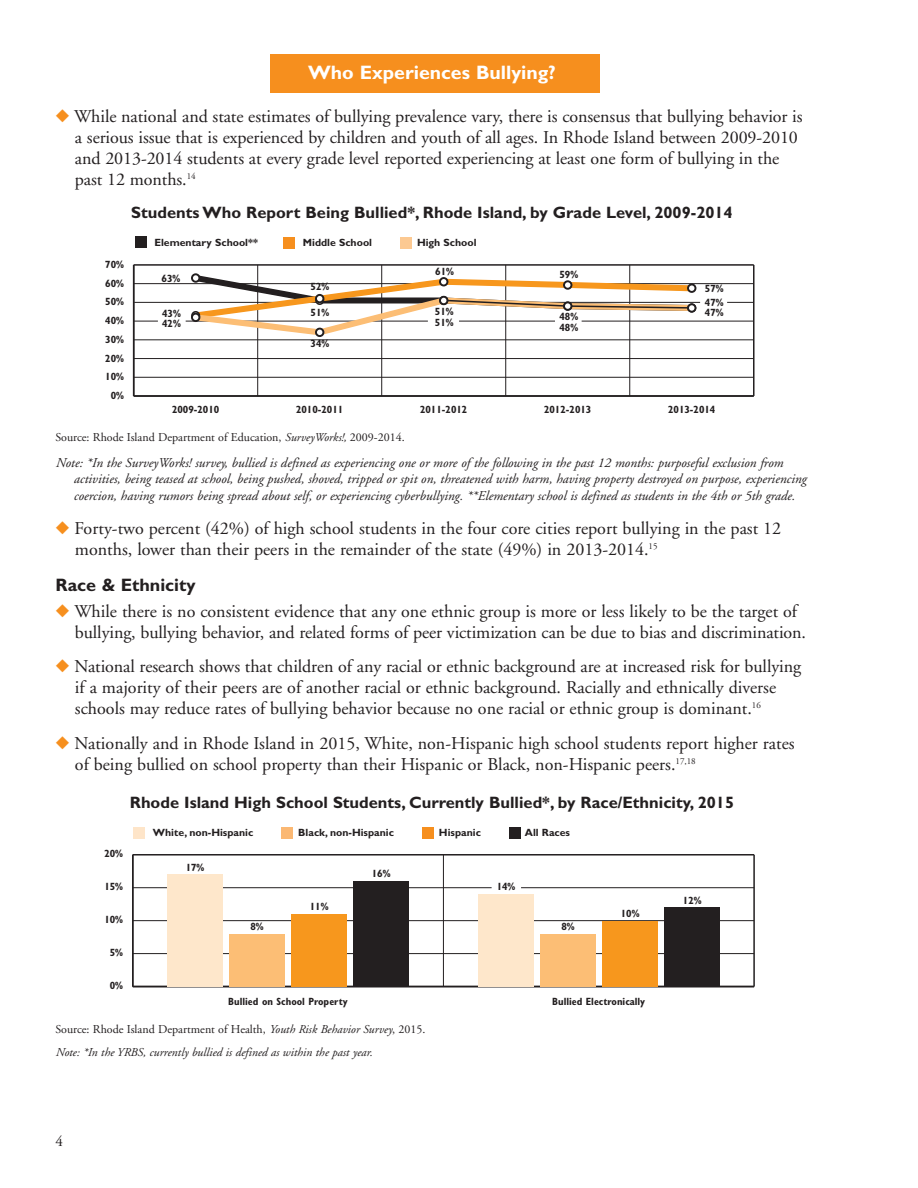
<style>
.page{position:relative;width:918px;height:1188px;background:#fff}
.page>*{position:absolute;margin:0;border:0;box-sizing:border-box;transform-origin:0 0}
.t1{font:700 19.5px "Gill Sans";color:#fff}
.t2{font:18px/21px "Adobe Garamond";color:#231f20}
.t3{font:700 18px "Gill Sans";color:#231f20}
.t4{font:700 16.5px "Gill Sans";color:#231f20}
.t5{font:15px "Adobe Garamond";color:#231f20}
.t6{font:italic 13.5px/16.5px "Adobe Garamond";color:#231f20}
.t7{font:italic 12px/22.5px "Adobe Garamond";color:#231f20}
.t8{font:12px "Adobe Garamond";color:#231f20}
.t9{font:700 condensed 10.5px/13.6px "Gill Sans";color:#231f20}
.t10{font:700 10.5px "Gill Sans";color:#231f20}
.s1{color:#f68f1e}
.s2{font-style:italic}
.s3{font-style:normal}
</style>
<div class="page">
<div style="left:270px;top:54px;width:330px;height:39px;background:#f68f1e"></div>
<hr style="left:257px;top:265px;width:1px;height:131px;background:#231f20">
<hr style="left:381px;top:265px;width:1px;height:131px;background:#231f20">
<hr style="left:505px;top:265px;width:1px;height:131px;background:#231f20">
<hr style="left:629px;top:265px;width:1px;height:131px;background:#231f20">
<hr style="left:753px;top:265px;width:2px;height:131px;background:#231f20">
<hr style="left:133px;top:265px;width:1px;height:131px;background:#231f20">
<hr style="left:134px;top:395px;width:620px;height:2px;background:#231f20">
<hr style="left:134px;top:377px;width:620px;height:1px;background:#231f20">
<hr style="left:134px;top:358px;width:620px;height:1px;background:#231f20">
<hr style="left:133px;top:340px;width:620px;height:1px;background:#231f20">
<hr style="left:186px;top:321px;width:242px;height:1px;background:#231f20">
<svg style="left:134px;top:321px;width:24px;height:1px"></svg>
<hr style="left:582px;top:321px;width:171px;height:1px;background:#231f20">
<hr style="left:134px;top:302px;width:566px;height:1px;background:#231f20">
<svg style="left:727px;top:302px;width:26px;height:1px"></svg>
<hr style="left:134px;top:283px;width:620px;height:1px;background:#231f20">
<hr style="left:134px;top:264px;width:620px;height:2px;background:#231f20">
<div style="left:191px;top:273px;width:9px;height:10px;border:2px solid #231f20;border-radius:50%"></div>
<div style="left:687px;top:303px;width:9px;height:9px;border:2px solid #231f20;border-radius:50%"></div>
<div style="left:191px;top:311px;width:9px;height:9px;border:2px solid #231f20;border-radius:50%"></div>
<div style="left:687px;top:284px;width:9px;height:9px;border:2px solid #231f20;border-radius:50%"></div>
<div style="left:191px;top:313px;width:9px;height:9px;border:2px solid #231f20;border-radius:50%"></div>
<div style="left:315px;top:328px;width:9px;height:9px;border:2px solid #231f20;border-radius:50%"></div>
<div style="left:687px;top:303px;width:9px;height:10px;border:2px solid #231f20;border-radius:50%"></div>
<svg style="left:194px;top:274px;width:499px;height:62px"></svg>
<div style="left:135px;top:237px;width:11px;height:11px;background:#231f20"></div>
<div style="left:283px;top:237px;width:12px;height:12px;background:#f68f1e"></div>
<div style="left:400px;top:237px;width:12px;height:12px;background:#fcc992"></div>
<hr style="left:443px;top:855px;width:1px;height:132px;background:#231f20">
<hr style="left:753px;top:855px;width:2px;height:132px;background:#231f20">
<hr style="left:132px;top:855px;width:2px;height:132px;background:#231f20">
<hr style="left:133px;top:986px;width:621px;height:1px;background:#231f20">
<hr style="left:133px;top:953px;width:621px;height:1px;background:#231f20">
<hr style="left:133px;top:920px;width:621px;height:1px;background:#231f20">
<hr style="left:133px;top:887px;width:359px;height:1px;background:#231f20">
<hr style="left:521px;top:887px;width:233px;height:1px;background:#231f20">
<hr style="left:133px;top:854px;width:621px;height:2px;background:#231f20">
<div style="left:167px;top:875px;width:56px;height:112px;background:#fee7cb"></div>
<div style="left:478px;top:894px;width:56px;height:93px;background:#fee7cb"></div>
<div style="left:229px;top:934px;width:56px;height:53px;background:#fcbe75"></div>
<div style="left:540px;top:934px;width:56px;height:53px;background:#fcbe75"></div>
<div style="left:291px;top:914px;width:56px;height:73px;background:#f7971d"></div>
<div style="left:602px;top:921px;width:56px;height:66px;background:#f7971d"></div>
<div style="left:353px;top:881px;width:56px;height:106px;background:#231f20"></div>
<div style="left:664px;top:907px;width:56px;height:80px;background:#231f20"></div>
<div style="left:133px;top:827px;width:12px;height:11px;background:#fee5c9"></div>
<div style="left:282px;top:827px;width:11px;height:12px;background:#fbb873"></div>
<div style="left:422px;top:827px;width:12px;height:12px;background:#f68f1e"></div>
<div style="left:509px;top:827px;width:12px;height:12px;background:#231f20"></div>
<p class="t1" style="left:308px;top:65px;width:249px">Who Experiences Bullying?</p>
<p class="t2" style="left:75px;top:107px;width:729px;text-indent:-19px"><span class="s1">◆</span> While national and state estimates of bullying prevalence vary, there is consensus that bullying behavior is a serious issue that is experienced by children and youth of all ages. In Rhode Island between 2009-2010 and 2013-2014 students at every grade level reported experiencing at least one form of bullying in the past 12 months.<sup>14</sup></p>
<p class="t4" style="left:131px;top:206px;width:603px">Students Who Report Being Bullied*, Rhode Island, by Grade Level, 2009-2014</p>
<p class="t9" style="left:105px;top:259px;width:20px">70%</p>
<p class="t9" style="left:105px;top:277px;width:20px">60%</p>
<p class="t9" style="left:105px;top:296px;width:20px">50%</p>
<p class="t9" style="left:105px;top:315px;width:20px">40%</p>
<p class="t9" style="left:105px;top:334px;width:20px">30%</p>
<p class="t9" style="left:105px;top:352px;width:20px">20%</p>
<p class="t9" style="left:105px;top:371px;width:20px">10%</p>
<p class="t9" style="left:111px;top:390px;width:15px">0%</p>
<p class="t10" style="left:154px;top:238px;width:105px">Elementary School**</p>
<p class="t10" style="left:303px;top:238px;width:71px">Middle School</p>
<p class="t10" style="left:417px;top:238px;width:61px">High School</p>
<p class="t9" style="left:162px;top:272px;width:20px">63%</p>
<p class="t9" style="left:162px;top:309px;width:20px;line-height:10.6px">43%<br>42%</p>
<p class="t9" style="left:311px;top:280px;width:20px">52%</p>
<p class="t9" style="left:311px;top:306px;width:20px">51%</p>
<p class="t9" style="left:311px;top:338px;width:20px">34%</p>
<p class="t9" style="left:435px;top:266px;width:20px">61%</p>
<p class="t9" style="left:559px;top:269px;width:20px">59%</p>
<p class="t9" style="left:435px;top:307px;width:20px;line-height:11.1px">51%<br>51%</p>
<p class="t9" style="left:559px;top:312px;width:20px;line-height:11.2px">48%<br>48%</p>
<p class="t9" style="left:705px;top:283px;width:20px">57%<br>47%</p>
<p class="t9" style="left:705px;top:307px;width:20px">47%</p>
<p class="t9" style="left:172px;top:404px;width:49px">2009-2010</p>
<p class="t9" style="left:296px;top:404px;width:49px">2010-2011</p>
<p class="t9" style="left:420px;top:404px;width:49px">2011-2012</p>
<p class="t9" style="left:544px;top:404px;width:49px">2012-2013</p>
<p class="t9" style="left:668px;top:404px;width:49px">2013-2014</p>
<p class="t8" style="left:56px;top:433px;width:351px">Source: Rhode Island Department of Education, <span class="s2">SurveyWorks!,</span> 2009-2014.</p>
<p class="t6" style="left:73px;top:455px;width:734px;text-indent:-18px">Note: *In the SurveyWorks! survey, bullied is defined as experiencing one or more of the following in the past 12 months: purposeful exclusion from activities, being teased at school, being pushed, shoved, tripped or spit on, threatened with harm, having property destroyed on purpose, experiencing coercion, having rumors being spread about self, or experiencing cyberbullying. **Elementary school is defined as students in the 4th or 5th grade.</p>
<p class="t2" style="left:75px;top:520px;width:708px;text-indent:-19px"><span class="s1">◆</span> Forty-two percent (42%) of high school students in the four core cities report bullying in the past 12 months, lower than their peers in the remainder of the state (49%) in 2013-2014.<sup>15</sup></p>
<p class="t3" style="left:56px;top:578px;width:142px">Race &amp; Ethnicity</p>
<p class="t2" style="left:75px;top:602px;width:733px;text-indent:-19px"><span class="s1">◆</span> While there is no consistent evidence that any one ethnic group is more or less likely to be the target of bullying, bullying behavior, and related forms of peer victimization can be due to bias and discrimination.</p>
<p class="t2" style="left:75px;top:658px;width:728px;text-indent:-19px"><span class="s1">◆</span> National research shows that children of any racial or ethnic background are at increased risk for bullying if a majority of their peers are of another racial or ethnic background. Racially and ethnically diverse schools may reduce rates of bullying behavior because no one racial or ethnic group is dominant.<sup>16</sup></p>
<p class="t2" style="left:75px;top:734px;width:721px;text-indent:-19px"><span class="s1">◆</span> Nationally and in Rhode Island in 2015, White, non-Hispanic high school students report higher rates of being bullied on school property than their Hispanic or Black, non-Hispanic peers.<sup>17,18</sup></p>
<p class="t4" style="left:130px;top:797px;width:606px">Rhode Island High School Students, Currently Bullied*, by Race/Ethnicity, 2015</p>
<p class="t9" style="left:104px;top:848px;width:20px">20%</p>
<p class="t9" style="left:104px;top:881px;width:20px">15%</p>
<p class="t9" style="left:104px;top:913px;width:20px">10%</p>
<p class="t9" style="left:110px;top:946px;width:15px">5%</p>
<p class="t9" style="left:110px;top:980px;width:15px">0%</p>
<p class="t10" style="left:153px;top:829px;width:102px">White, non-Hispanic</p>
<p class="t10" style="left:298px;top:829px;width:97px">Black, non-Hispanic</p>
<p class="t10" style="left:439px;top:829px;width:43px">Hispanic</p>
<p class="t10" style="left:525px;top:829px;width:47px">All Races</p>
<p class="t9" style="left:186px;top:861px;width:20px">17%</p>
<p class="t9" style="left:250px;top:920px;width:15px">8%</p>
<p class="t9" style="left:310px;top:901px;width:20px">11%</p>
<p class="t9" style="left:372px;top:868px;width:20px">16%</p>
<p class="t9" style="left:497px;top:881px;width:20px">14%</p>
<p class="t9" style="left:561px;top:920px;width:15px">8%</p>
<p class="t9" style="left:621px;top:907px;width:20px">10%</p>
<p class="t9" style="left:228px;top:996px;width:121px">Bullied on School Property</p>
<p class="t9" style="left:552px;top:996px;width:95px">Bullied Electronically</p>
<p class="t7" style="left:55px;top:1019px;width:371px"><span class="s3">Source: Rhode Island Department of Health,</span> Youth Risk Behavior Survey<span class="s3">, 2015.<br></span>Note: *In the YRBS, currently bullied is defined as within the past year.</p>
<p class="t5" style="left:56px;top:1136px;width:9px">4</p>
<p class="t9" style="left:683px;top:894px;width:20px">12%</p>
</div>
